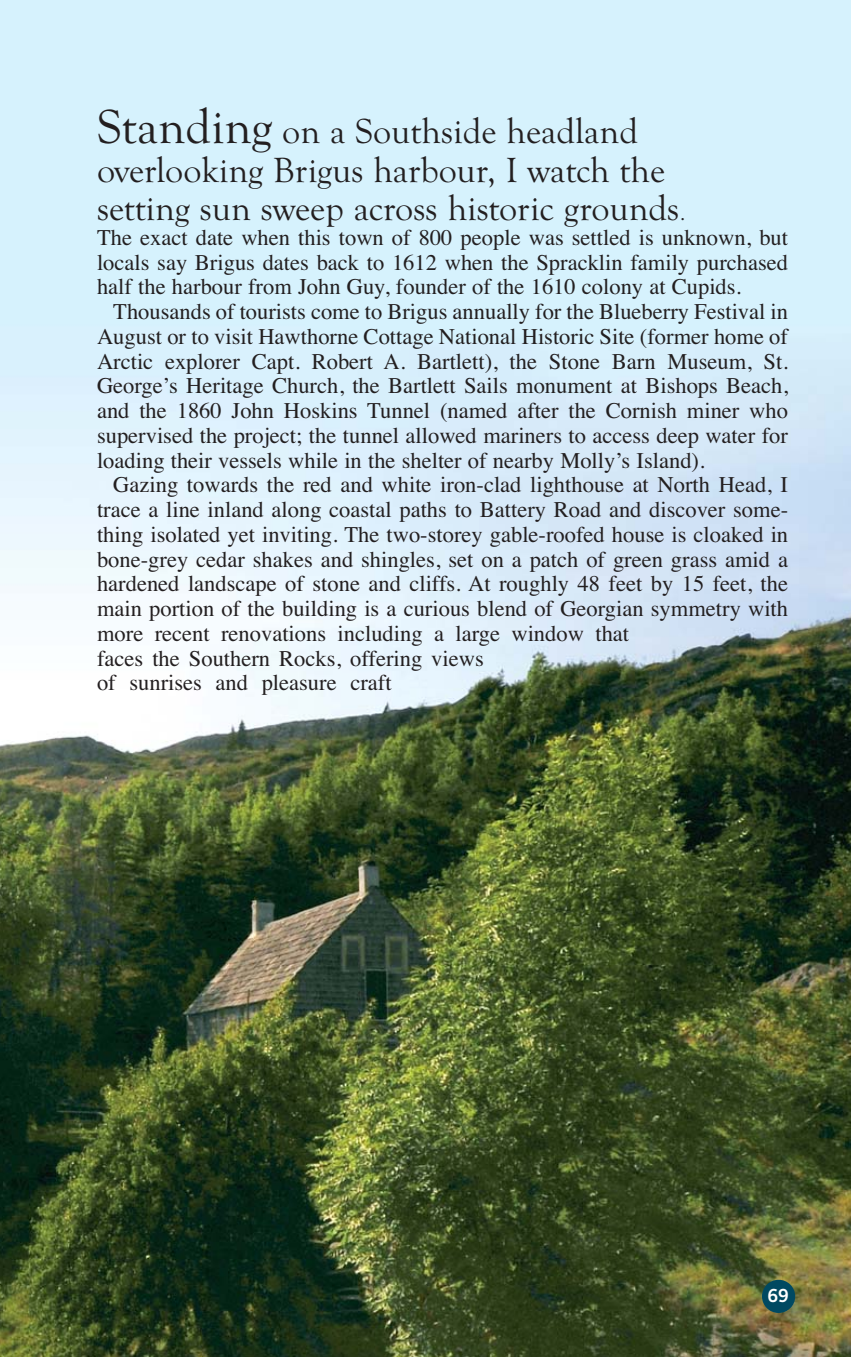
<style>
.page{position:relative;width:851px;height:1357px;background:#fff}
.page>*{position:absolute;margin:0;border:0;box-sizing:border-box;transform-origin:0 0}
.t1{font:36px/38.2px "Goudy Old Sty T";color:#231f20}
.t2{font:22.5px/24.8px "Times";color:#231f20;text-align:justify}
.t3{font:700 18px "News Gothic BT";color:#fff}
.s1{font-size:49.5px}
.s2{font-family:"Times";font-size:20.25px}
</style>
<div class="page">
<img style="left:0;top:0;width:850px;height:1357px">
<div style="left:762px;top:1280px;width:33px;height:33px;background:#004961;border-radius:50%"></div>
<h1 class="t1" style="left:97px;top:115px;width:589px"><span class="s1">Standing</span> on a Southside headland overlooking Brigus harbour, I watch the setting sun sweep across historic grounds<span class="s2">.</span></h1>
<p class="t2" style="left:97px;top:227px;width:692px">The exact date when this town of 800 people was settled is unknown, but locals say Brigus dates back to 1612 when the Spracklin family purchased half the harbour from John Guy, founder of the 1610 colony at Cupids.</p>
<p class="t2" style="left:97px;top:301px;width:692px;text-indent:16px">Thousands of tourists come to Brigus annually for the Blueberry Festival in August or to visit Hawthorne Cottage National Historic Site (former home of Arctic explorer Capt. Robert A. Bartlett), the Stone Barn Museum, St.<br>George’s Heritage Church, the Bartlett Sails monument at Bishops Beach, and the 1860 John Hoskins Tunnel (named after the Cornish miner who supervised the project; the tunnel allowed mariners to access deep water for loading their vessels while in the shelter of nearby Molly’s Island).</p>
<p class="t2" style="left:97px;top:474px;width:692px;text-align:left;text-indent:16px">Gazing towards the red and white iron-clad lighthouse at North Head, I trace a line inland along coastal paths to Battery Road and discover some&shy;thing isolated yet inviting. The two-storey gable-roofed house is cloaked in bone-grey cedar shakes and shingles, set on a patch of green grass amid a hardened landscape of stone and cliffs. At roughly 48 feet by 15 feet, the main portion of the building is a curious blend of Georgian symmetry with more recent renovations including a large window that<br>faces the Southern Rocks, offering views<br>of sunrises and pleasure craft</p>
<p class="t3" style="left:767px;top:1288px;width:23px">69</p>
</div>
